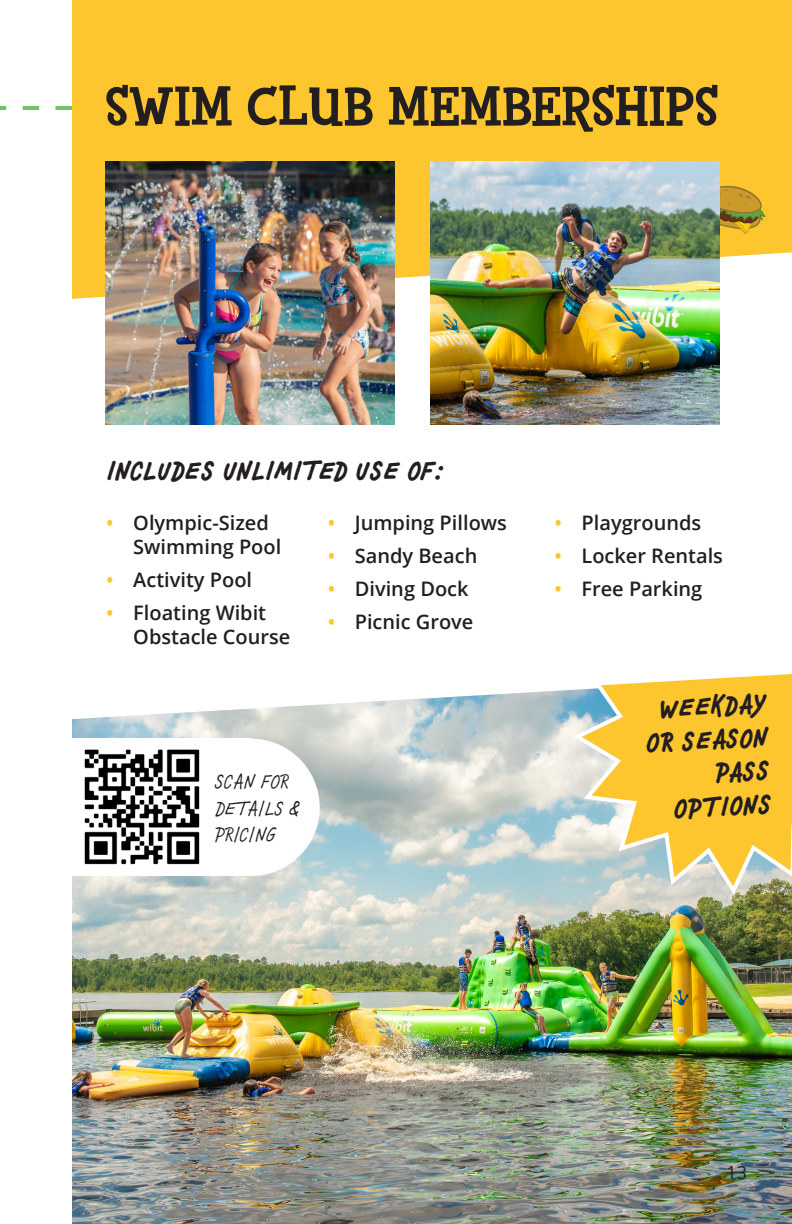
<style>
.page{position:relative;width:792px;height:1224px;background:#fff}
.page>*{position:absolute;margin:0;border:0;box-sizing:border-box;transform-origin:0 0}
.t1{font:800 56px "Fink";color:#231f20}
.t2{font:italic 700 28px "Chauncy Pro";letter-spacing:.015em;color:#231f20}
.t3{font:italic 22px "Chauncy Pro";letter-spacing:.015em;color:#231f20}
.t4{font:600 20px/24px "Open Sans";color:#231f20}
.t5{font:18px "Open Sans";color:#231f20}
.s1{color:#fec62e}
</style>
<div class="page">
<div style="left:72px;top:0;width:720px;height:299px;background:#fec62e"></div>
<svg style="left:720px;top:183px;width:46px;height:51px;background:#c49d2a"></svg>
<img style="left:72px;top:690px;width:720px;height:534px">
<img style="left:105px;top:161px;width:289px;height:264px">
<img style="left:431px;top:161px;width:289px;height:264px">
<div style="left:182px;top:739px;width:138px;height:137px;background:#fff;border-radius:50%"></div>
<div style="left:53px;top:739px;width:198px;height:137px;background:#fff"></div>
<img style="left:84px;top:750px;width:116px;height:115px">
<svg style="left:569px;top:674px;width:223px;height:225px;background:#ebcd6d"></svg>
<svg style="left:0;top:106px;width:72px;height:4px"></svg>
<p class="t1" style="left:105px;top:72px;width:615px">SWIM CLUB MEMBERSHIPS</p>
<p class="t2" style="left:106px;top:453px;width:338px">INCLUDES UNLIMITED USE OF:</p>
<p class="t4" style="left:133px;top:511px;width:150px;text-indent:-27px"><span class="s1">•</span> Olympic-Sized<br>Swimming Pool</p>
<p class="t4" style="left:106px;top:568px;width:147px"><span class="s1">•</span> Activity Pool</p>
<p class="t4" style="left:133px;top:601px;width:159px;text-indent:-27px"><span class="s1">•</span> Floating Wibit<br>Obstacle Course</p>
<p class="t4" style="left:328px;top:511px;width:181px"><span class="s1">•</span> Jumping Pillows</p>
<p class="t4" style="left:328px;top:544px;width:151px"><span class="s1">•</span> Sandy Beach</p>
<p class="t4" style="left:328px;top:577px;width:142px"><span class="s1">•</span> Diving Dock</p>
<p class="t4" style="left:328px;top:610px;width:147px"><span class="s1">•</span> Picnic Grove</p>
<p class="t3" style="left:214px;top:768px;width:76px">SCAN FOR</p>
<p class="t3" style="left:214px;top:794px;width:86px">DETAILS &amp;</p>
<p class="t3" style="left:214px;top:821px;width:63px">PRICING</p>
<p class="t4" style="left:555px;top:511px;width:148px"><span class="s1">•</span> Playgrounds</p>
<p class="t4" style="left:555px;top:544px;width:170px"><span class="s1">•</span> Locker Rentals</p>
<p class="t4" style="left:555px;top:577px;width:149px"><span class="s1">•</span> Free Parking</p>
<p class="t2" style="left:659px;top:691px;width:108px;rotate:-3deg">WEEKDAY</p>
<p class="t2" style="left:645px;top:725px;width:123px;rotate:-3deg">OR SEASON</p>
<p class="t2" style="left:714px;top:755px;width:56px;rotate:-3deg">PASS</p>
<p class="t2" style="left:672px;top:791px;width:99px;rotate:-3deg">OPTIONS</p>
<p class="t5" style="left:726px;top:1160px;width:22px">13</p>
</div>
